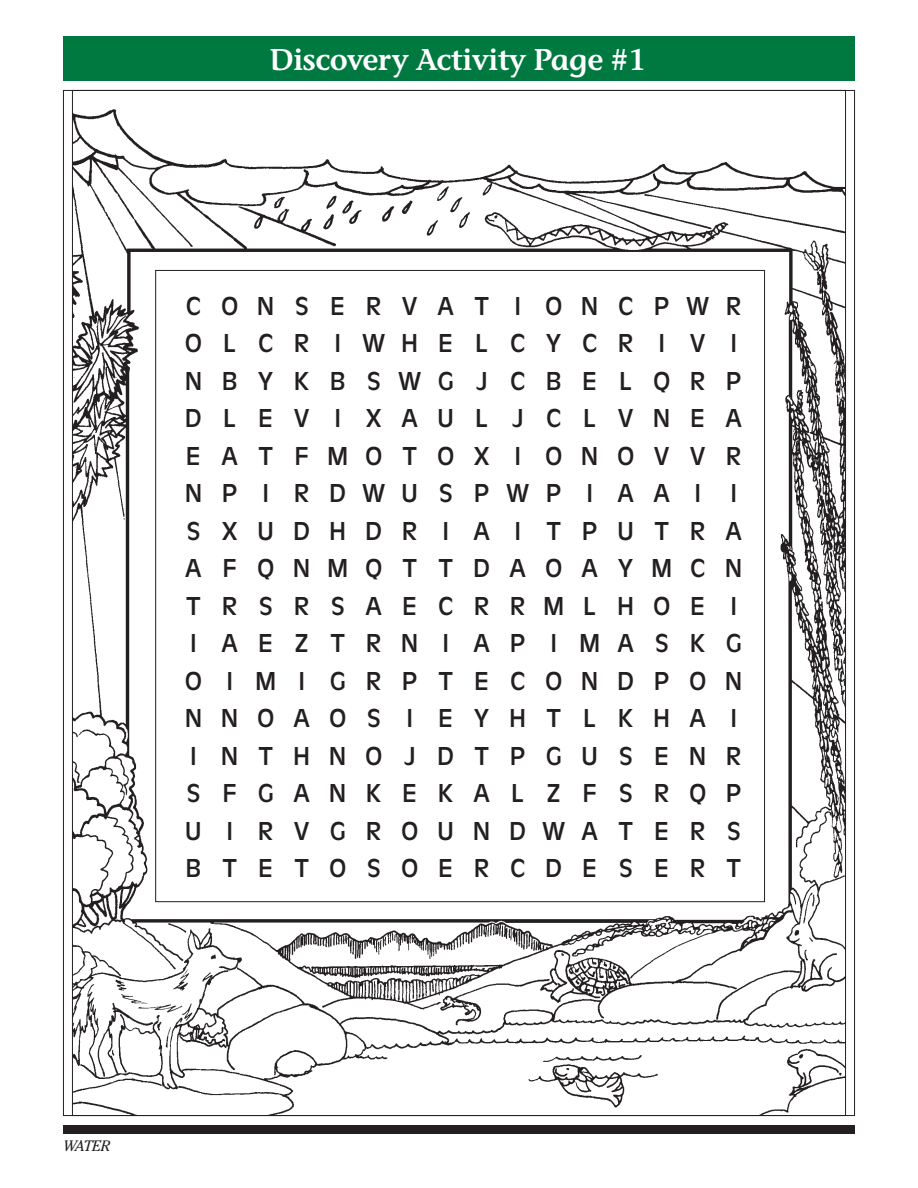
<style>
.page{position:relative;width:918px;height:1188px;background:#fff}
.page>*{position:absolute;margin:0;border:0;box-sizing:border-box;transform-origin:0 0}
.t1{font:600 30px "ITC Stone Informal";letter-spacing:-.01em;color:#fff}
.t2{font:27px/37.5px "Antique Oli T";color:#231f20}
.t3{font:italic 15px "Cheltenham";letter-spacing:-.05em;color:#231f20}
</style>
<div class="page">
<div style="left:63px;top:1125px;width:792px;height:9px;background:#231f20"></div>
<div style="left:63px;top:36px;width:792px;height:45px;background:#007940"></div>
<img style="left:74px;top:109px;width:770px;height:1005px">
<div style="left:156px;top:270px;width:609px;height:632px;background:#fff"></div>
<p class="t1" style="left:270px;top:42px;width:378px">Discovery Activity Page #1</p>
<p class="t2" style="left:185px;top:288px;width:559px">C O N S E R V A T I O N C P W R<br>O L C R I W H E L C Y C R I V I<br>N B Y K B S W G J C B E L Q R P<br>D L E V I X A U L J C L V N E A<br>E A T F M O T O X I O N O V V R<br>N P I R D W U S P W P I A A I I<br>S X U D H D R I A I T P U T R A<br>A F Q N M Q T T D A O A Y M C N<br>T R S R S A E C R R M L H O E I<br>I A E Z T R N I A P I M A S K G<br>O I M I G R P T E C O N D P O N<br>N N O A O S I E Y H T L K H A I<br>I N T H N O J D T P G U S E N R<br>S F G A N K E K A L Z F S R Q P<br>U I R V G R O U N D W A T E R S<br>B T E T O S O E R C D E S E R T</p>
<p class="t3" style="left:63px;top:1137px;width:49px">WATER</p>
</div>
